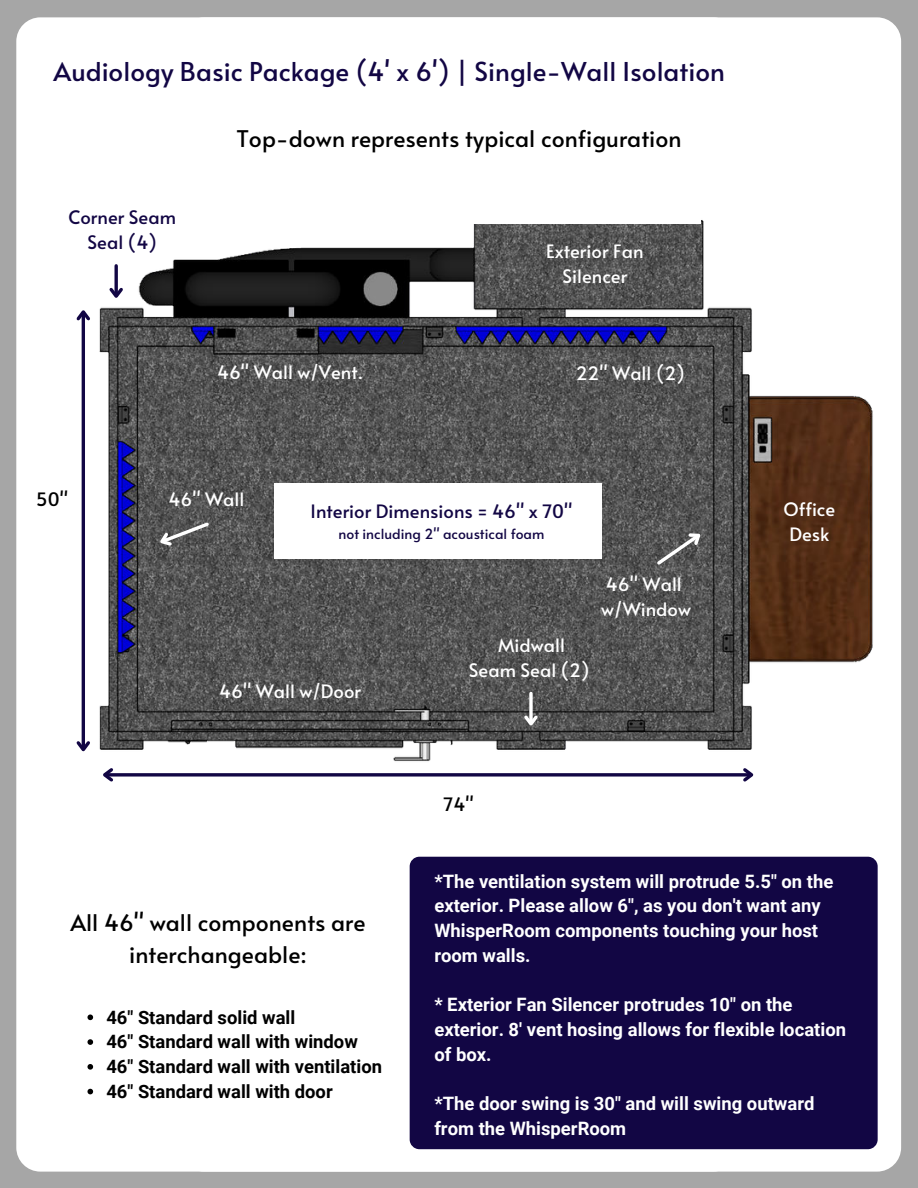
<style>
.page{position:relative;width:918px;height:1188px;background:#a6a6a6}
.page>*{position:absolute;margin:0;border:0;box-sizing:border-box;transform-origin:0 0}
.t1{font:25.95px "Alata";color:#120644}
.t2{font:22.95px/31.5px "Alata";color:#000;text-align:center}
.t3{font:700 18.45px/24.8px "Roboto";color:#fff}
.t4{font:18.45px/24.8px "Alata";color:#fff;text-align:center}
.t5{font:700 18.45px/24.8px "Roboto";color:#000}
.t6{font:18.45px/24.8px "Alata";color:#120644;text-align:center}
.t7{font:18.45px "Alata";color:#000}
.t8{font:13.95px "Alata";color:#120644}
</style>
<div class="page">
<div style="left:180px;top:17px;width:721px;height:1155px;background:#fff;border-radius:24px"></div>
<div style="left:16px;top:17px;width:721px;height:1155px;background:#fff;border-radius:24px"></div>
<img style="left:99px;top:220px;width:774px;height:542px">
<div style="left:209px;top:189px;width:492px;height:35px;background:#fff"></div>
<svg style="left:153px;top:520px;width:58px;height:33px;background:#686868"></svg>
<svg style="left:116px;top:773px;width:624px;height:4px;background:#362c60"></svg>
<svg style="left:103px;top:768px;width:13px;height:14px"></svg>
<svg style="left:740px;top:768px;width:14px;height:14px"></svg>
<div style="left:274px;top:483px;width:327px;height:75px;background:#fff"></div>
<hr style="left:82px;top:313px;width:3px;height:436px;background:#120644">
<svg style="left:76px;top:738px;width:14px;height:14px"></svg>
<svg style="left:76px;top:310px;width:14px;height:13px"></svg>
<hr style="left:115px;top:266px;width:3px;height:29px;background:#120644">
<svg style="left:106px;top:285px;width:20px;height:17px"></svg>
<svg style="left:529px;top:693px;width:4px;height:19px"></svg>
<svg style="left:521px;top:712px;width:20px;height:17px"></svg>
<div style="left:410px;top:857px;width:468px;height:292px;background:#120644;border-radius:10px"></div>
<svg style="left:87px;top:1015px;width:6px;height:5px"></svg>
<svg style="left:87px;top:1039px;width:6px;height:6px"></svg>
<svg style="left:87px;top:1064px;width:6px;height:6px"></svg>
<svg style="left:87px;top:1089px;width:6px;height:5px"></svg>
<svg style="left:654px;top:524px;width:55px;height:44px;background:#656565"></svg>
<h1 class="t1" style="left:54px;top:48px;width:673px">Audiology Basic Package (4' x 6') | Single-Wall Isolation</h1>
<p class="t6" style="left:68px;top:203px;width:109px">Corner Seam<br>Seal (4)</p>
<p class="t2" style="left:236px;top:120px;width:447px">Top-down represents typical configuration</p>
<p class="t4" style="left:217px;top:358px;width:148px">46" Wall w/Vent.</p>
<p class="t4" style="left:546px;top:237px;width:99px">Exterior Fan<br>Silencer</p>
<p class="t4" style="left:576px;top:359px;width:111px">22" Wall (2)</p>
<p class="t7" style="left:36px;top:483px;width:34px">50"</p>
<p class="t4" style="left:168px;top:485px;width:77px">46" Wall</p>
<p class="t6" style="left:311px;top:496px;width:263px">Interior Dimensions = 46" x 70"</p>
<p class="t8" style="left:338px;top:522px;width:208px">not including 2" acoustical foam</p>
<p class="t4" style="left:219px;top:676px;width:144px">46" Wall w/Door</p>
<p class="t4" style="left:469px;top:631px;width:122px">Midwall<br>Seam Seal (2)</p>
<p class="t4" style="left:601px;top:570px;width:91px;text-align:left">46" Wall w/Window</p>
<p class="t7" style="left:444px;top:788px;width:32px">74"</p>
<p class="t4" style="left:783px;top:495px;width:53px">Office<br>Desk</p>
<p class="t2" style="left:70px;top:904px;width:297px">All 46" wall components are interchangeable:</p>
<p class="t5" style="left:106px;top:1004px;width:277px">46" Standard solid wall<br>46" Standard wall with window<br>46" Standard wall with ventilation<br>46" Standard wall with door</p>
<p class="t3" style="left:434px;top:868px;width:401px">*The ventilation system will protrude 5.5" on the exterior. Please allow 6", as you don't want any WhisperRoom components touching your host room walls.</p>
<p class="t3" style="left:434px;top:992px;width:413px">* Exterior Fan Silencer protrudes 10" on the exterior. 8' vent hosing allows for flexible location of box.</p>
<p class="t3" style="left:434px;top:1091px;width:382px">*The door swing is 30" and will swing outward from the WhisperRoom</p>
</div>
